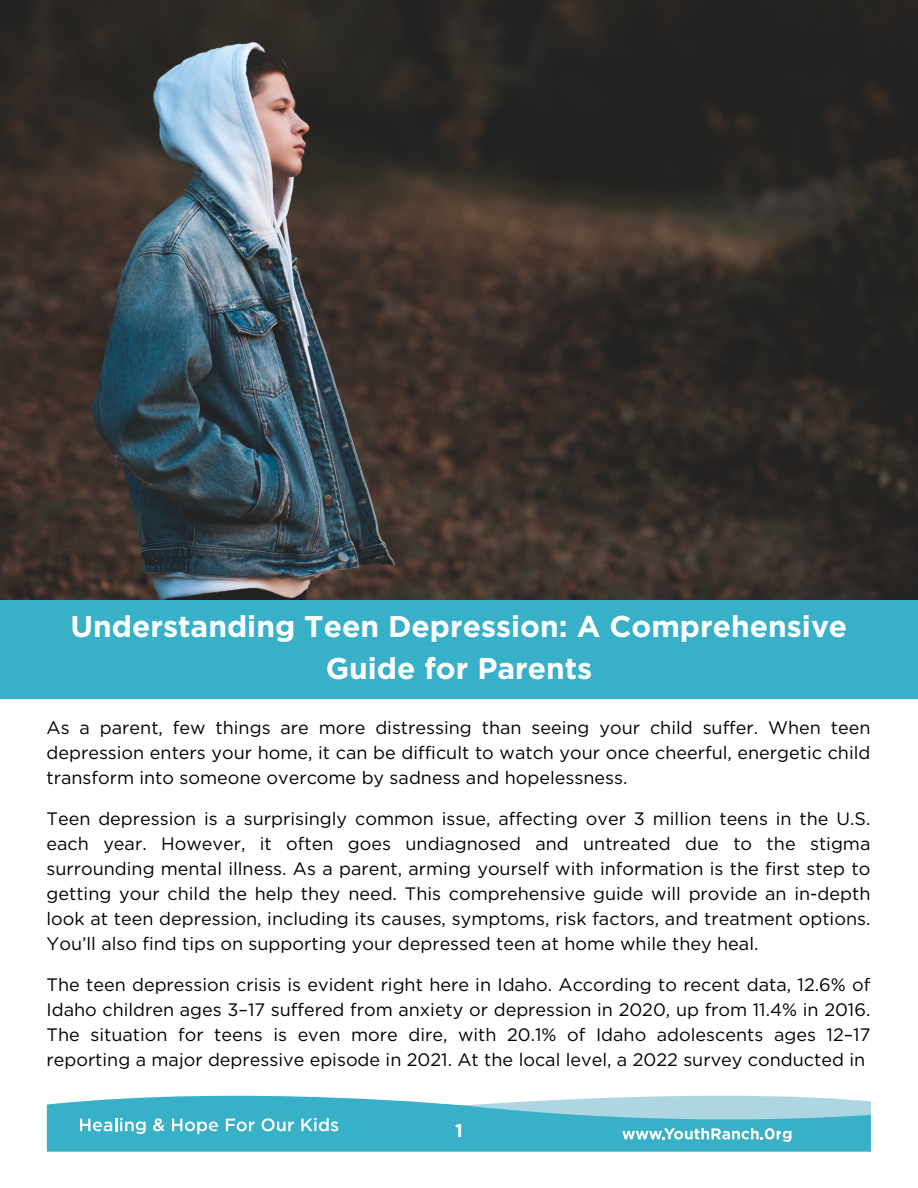
<style>
.page{position:relative;width:918px;height:1188px;background:#fff}
.page>*{position:absolute;margin:0;border:0;box-sizing:border-box;transform-origin:0 0}
.t1{font:700 30px/41.7px "Gotham";color:#fff;text-align:center}
.t2{font:700 18.3px "Gotham";color:#fff}
.t3{font:18px/25px "Gotham";color:#000;text-align:justify}
</style>
<div class="page">
<svg style="left:47px;top:1101px;width:824px;height:51px;background:#3eb2c9"></svg>
<svg style="left:80px;top:1095px;width:791px;height:47px;background:#67c1d4"></svg>
<div style="left:0;top:599px;width:918px;height:100px;background:#38b0c8"></div>
<img style="left:0;top:0;width:918px;height:599px">
<h1 class="t1" style="left:71px;top:606px;width:778px">Understanding Teen Depression: A Comprehensive<br>Guide for Parents</h1>
<p class="t3" style="left:47px;top:715px;width:825px">As a parent, few things are more distressing than seeing your child suffer. When teen depression enters your home, it can be difficult to watch your once cheerful, energetic child transform into someone overcome by sadness and hopelessness.</p>
<p class="t3" style="left:47px;top:806px;width:825px">Teen depression is a surprisingly common issue, affecting over 3 million teens in the U.S. each year. However, it often goes undiagnosed and untreated due to the stigma surrounding mental illness. As a parent, arming yourself with information is the first step to getting your child the help they need. This comprehensive guide will provide an in-depth look at teen depression, including its causes, symptoms, risk factors, and treatment options.<br>You’ll also find tips on supporting your depressed teen at home while they heal.</p>
<p class="t3" style="left:47px;top:972px;width:825px">The teen depression crisis is evident right here in Idaho. According to recent data, 12.6% of Idaho children ages 3–17 suffered from anxiety or depression in 2020, up from 11.4% in 2016.<br>The situation for teens is even more dire, with 20.1% of Idaho adolescents ages 12–17 reporting a major depressive episode in 2021. At the local level, a 2022 survey conducted in</p>
<p class="t2" style="left:451px;top:1109px;width:9px">1</p>
<p class="t2" style="left:455px;top:1119px;width:9px">1</p>
</div>
